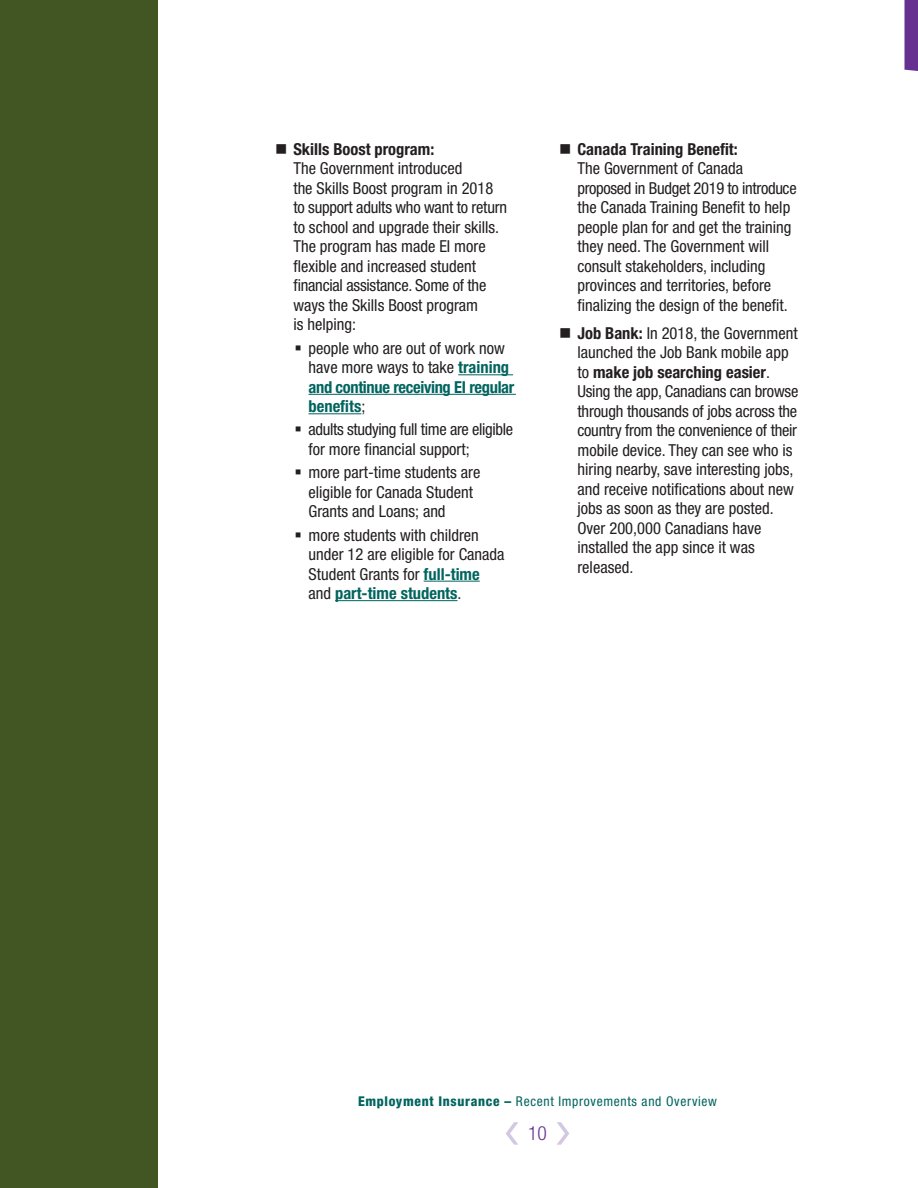
<style>
.page{position:relative;width:918px;height:1188px;background:#fff}
.page>*{position:absolute;margin:0;border:0;box-sizing:border-box;transform-origin:0 0}
.t1{font:300 condensed 19.5px "Helvetica Neue LT Std";color:#65308f}
.t2{font:condensed 16.5px/19.5px "Helvetica Neue LT Std";color:#231f20}
.t3{font:700 condensed 16.5px/19.5px "Helvetica Neue LT Std";letter-spacing:-.02em;color:#00645e}
.t4{font:condensed 16.5px/19.5px "Helvetica Neue LT Std";letter-spacing:-.02em;color:#231f20}
.t5{font:condensed 13.5px "Helvetica Neue LT Std";letter-spacing:.05em;color:#00645e}
.s1{font-weight:700}
.s2{color:#231f20}
.s3{font-weight:400;color:#231f20}
.s4{font-weight:700;color:#00645e}
.s5{font-weight:800}
</style>
<div class="page">
<div style="left:0;top:0;width:157px;height:1188px;background:#415622"></div>
<svg style="left:506px;top:1122px;width:12px;height:23px"></svg>
<svg style="left:557px;top:1122px;width:12px;height:23px"></svg>
<hr style="left:458px;top:374px;width:55px;height:1px;background:#00645e">
<hr style="left:309px;top:394px;width:207px;height:1px;background:#00645e">
<hr style="left:309px;top:413px;width:52px;height:1px;background:#00645e">
<hr style="left:424px;top:581px;width:56px;height:1px;background:#00645e">
<hr style="left:335px;top:600px;width:123px;height:1px;background:#00645e">
<svg style="left:904px;top:0;width:14px;height:71px"></svg>
<p class="t2" style="left:293px;top:139px;width:215px;text-indent:-18px">■ <span class="s1">Skills Boost program:<br></span>The Government introduced<br>the Skills Boost program in 2018 to support adults who want to return to school and upgrade their skills.<br>The program has made EI more flexible and increased student financial assistance. Some of the ways the Skills Boost program<br>is helping:</p>
<p class="t3" style="left:309px;top:338px;width:207px;text-indent:-14px"><span class="s2">▪</span> <span class="s3">people who are out of work now have more ways to take</span> training and continue receiving EI regular benefits<span class="s3">;</span></p>
<p class="t4" style="left:309px;top:420px;width:206px;text-indent:-14px">▪ adults studying full time are eligible for more financial support;</p>
<p class="t2" style="left:309px;top:463px;width:173px;text-indent:-14px">▪ more part-time students are eligible for Canada Student<br>Grants and Loans; and</p>
<p class="t2" style="left:309px;top:525px;width:198px;text-indent:-14px">▪ more students with children under 12 are eligible for Canada<br>Student Grants for <span class="s4">full‑time </span>and <span class="s4">part-time students</span>.</p>
<p class="t2" style="left:577px;top:139px;width:221px;text-indent:-18px">■ <span class="s1">Canada Training Benefit:<br></span>The Government of Canada proposed in Budget 2019 to introduce the Canada Training Benefit to help people plan for and get the training they need. The Government will consult stakeholders, including provinces and territories, before finalizing the design of the benefit.</p>
<p class="t2" style="left:577px;top:323px;width:222px;text-indent:-18px">■ <span class="s1">Job Bank:</span> In 2018, the Government launched the Job Bank mobile app to <span class="s1">make job searching easier</span>.<br>Using the app, Canadians can browse through thousands of jobs across the country from the convenience of their mobile device. They can see who is hiring nearby, save interesting jobs, and receive notifications about new jobs as soon as they are posted.<br>Over 200,000 Canadians have installed the app since it was released.</p>
<p class="t5" style="left:358px;top:1093px;width:361px"><span class="s5">Employment Insurance –</span> Recent Improvements and Overview</p>
<p class="t1" style="left:528px;top:1122px;width:20px">10</p>
</div>
